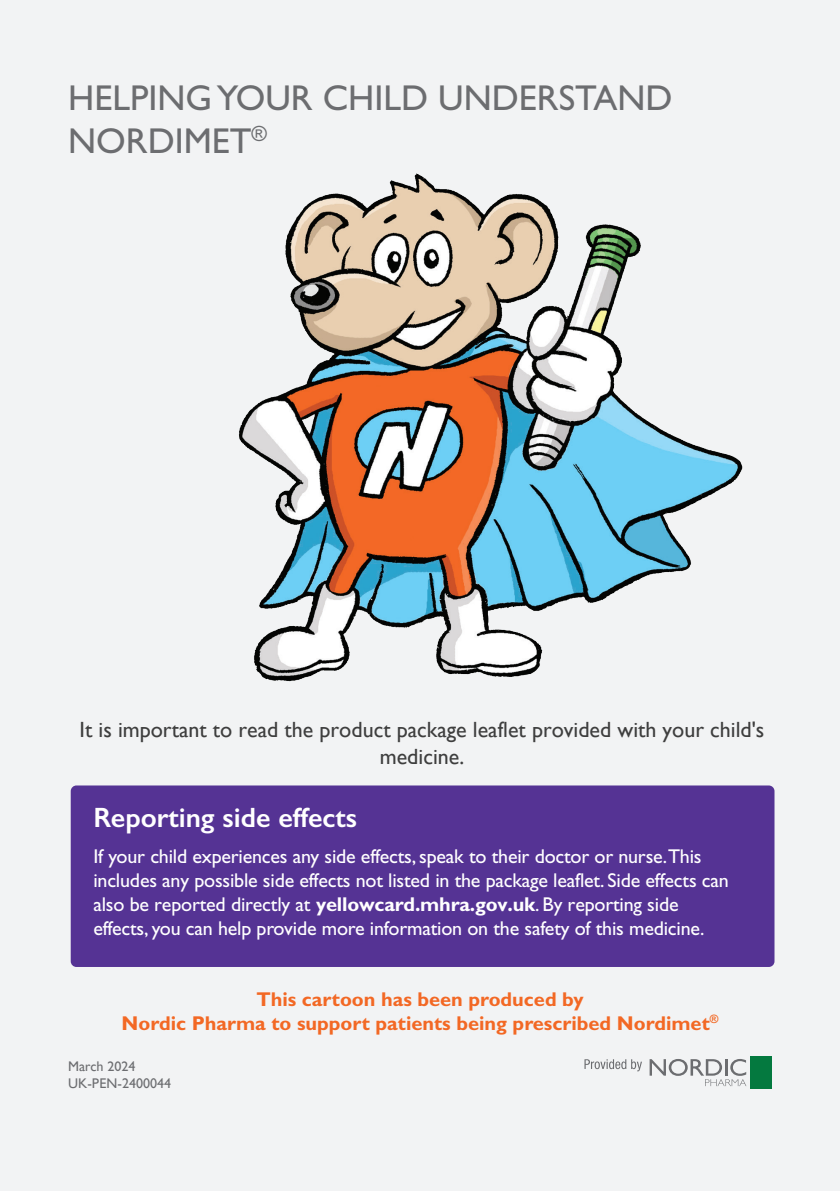
<style>
.page{position:relative;width:840px;height:1191px;background:#fff}
.page>*{position:absolute;margin:0;border:0;box-sizing:border-box;transform-origin:0 0}
.body_text{font:36px/43.2px "Gill Sans";color:#6c6d70}
.t1{font:600 28px "Gill Sans";color:#fff}
.t2{font:22px/26.4px "Gill Sans";color:#3e3e3e;text-align:center}
.t3{font:20px/24px "Gill Sans";letter-spacing:-.01em;color:#fff}
.t4{font:700 20px/24px "Gill Sans";color:#f36824;text-align:center}
.t5{font:14px/16.4px "Gill Sans Nova";color:#6c6d70}
.s1{font-weight:700}
.s2{font-family:"Gill Sans"}
</style>
<div class="page">
<div style="left:0;top:0;width:839px;height:1191px;background:#f2f3f4"></div>
<svg style="left:649px;top:1059px;width:97px;height:27px"></svg>
<div style="left:749px;top:1057px;width:21px;height:32px;background:#04793f"></div>
<svg style="left:584px;top:1059px;width:57px;height:12px"></svg>
<div style="left:71px;top:785px;width:703px;height:182px;background:#553394;border-radius:6px"></div>
<img style="left:239px;top:173px;width:504px;height:509px">
<p class="body_text" style="left:68px;top:76px;width:605px">HELPING YOUR CHILD UNDERSTAND<br>NORDIMET<sup>®</sup></p>
<p class="t2" style="left:80px;top:717px;width:686px">It is important to read the product package leaflet provided with your child's medicine.</p>
<p class="t1" style="left:93px;top:801px;width:265px">Reporting side effects</p>
<p class="t3" style="left:93px;top:844px;width:636px">If your child experiences any side effects, speak to their doctor or nurse.This includes any possible side effects not listed in the package leaflet. Side effects can also be reported directly at <span class="s1">yellowcard.mhra.gov.uk</span>. By reporting side effects, you can help provide more information on the safety of this medicine.</p>
<p class="t4" style="left:121px;top:987px;width:598px">This cartoon has been produced by<br>Nordic Pharma to support patients being prescribed Nordimet<sup>®</sup></p>
<p class="t5" style="left:68px;top:1058px;width:104px">March <span class="s2">202</span>4<br>UK-PEN-2400044</p>
</div>
